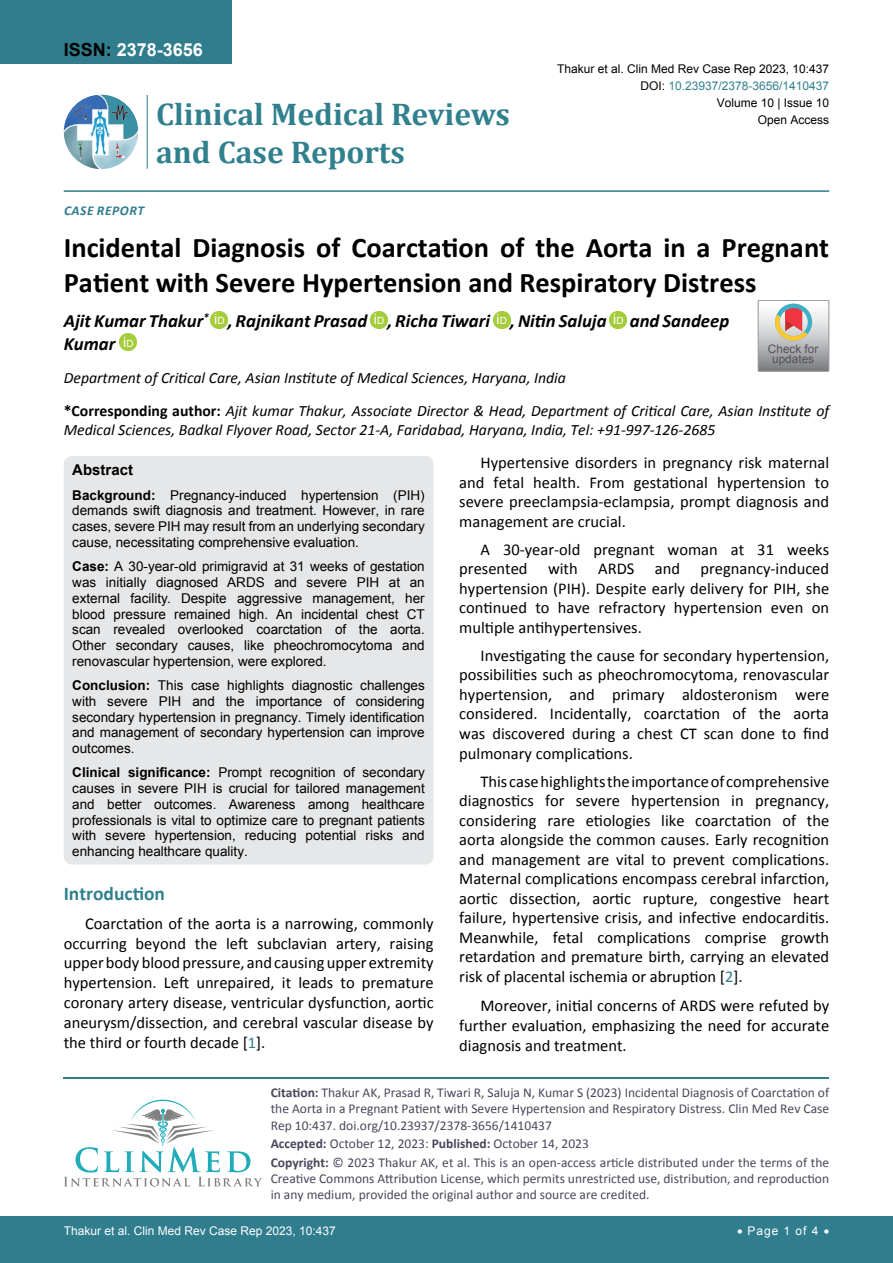
<style>
.page{position:relative;width:893px;height:1263px;background:#fff}
.page>*{position:absolute;margin:0;border:0;box-sizing:border-box;transform-origin:0 0}
.t1{font:700 31.5px "Cambria";color:#30808d}
.t2{font:700 28.5px/34.5px "Calibri";color:#000}
.t3{font:700 19.5px "Calibri";color:#30808d}
.t4{font:italic 700 18.75px/22.5px "Calibri";color:#000}
.t5{font:700 18px "Arial";color:#fff}
.t6{font:16.5px/19.5px "Calibri";color:#000;text-align:justify}
.t7{font:italic 15.75px/33px "Calibri";color:#000}
.t8{font:700 15px "Arial";color:#000}
.t9{font:13.5px/15.8px "Arial";color:#000;text-align:justify}
.t10{font:13.5px/16.2px "Calibri";color:#47475c;text-align:justify}
.t11{font:italic 700 13.5px "Calibri";letter-spacing:.04em;color:#307d8d}
.t12{font:12px "Arial";color:#000}
.t13{font:12px "Arial";color:#fff}
.t14{font:12px "Arial";color:#30808d}
.t15{font:11.7px/10.2px "Arial";color:#535353;text-align:center}
.s1{color:#000}
.s2{font-weight:700;font-style:normal}
.s3{font-weight:700}
.s4{color:#30808d}
</style>
<div class="page">
<hr style="left:64px;top:1077px;width:765px;height:1px;background:#30808d">
<svg style="left:64px;top:1100px;width:198px;height:86px"></svg>
<div style="left:0;top:0;width:231px;height:64px;background:#307d8d"></div>
<hr style="left:64px;top:190px;width:765px;height:2px;background:#307d8d">
<div style="left:0;top:1217px;width:893px;height:46px;background:#307d8d"></div>
<img style="left:64px;top:95px;width:74px;height:74px;border-radius:37px">
<hr style="left:147px;top:95px;width:1px;height:74px;background:#307d8d">
<img style="left:211px;top:311px;width:17px;height:17px">
<div style="left:211px;top:312px;width:16px;height:16px;background:#a5cc3b;border-radius:50%"></div>
<img style="left:370px;top:311px;width:17px;height:17px">
<div style="left:371px;top:312px;width:16px;height:16px;background:#a5cc3b;border-radius:50%"></div>
<img style="left:493px;top:311px;width:17px;height:17px">
<div style="left:493px;top:312px;width:17px;height:16px;background:#a5cc3b;border-radius:50%"></div>
<img style="left:610px;top:311px;width:17px;height:17px">
<div style="left:610px;top:312px;width:16px;height:16px;background:#a5cc3b;border-radius:50%"></div>
<img style="left:120px;top:334px;width:17px;height:17px">
<div style="left:120px;top:334px;width:16px;height:17px;background:#a5cc3b;border-radius:50%"></div>
<svg style="left:758px;top:300px;width:71px;height:71px;background:#bdb6b3"></svg>
<div style="left:64px;top:456px;width:370px;height:408px;background:#e6e7e8;border-radius:9px"></div>
<p class="t5" style="left:64px;top:38px;width:141px"><span class="s1">ISSN:</span> 2378-3656</p>
<h1 class="t1" style="left:156px;top:92px;width:355px">Clinical Medical Reviews</h1>
<h1 class="t1" style="left:156px;top:130px;width:250px">and Case Reports</h1>
<p class="t11" style="left:64px;top:202px;width:82px">Case Report</p>
<p class="t12" style="left:557px;top:60px;width:274px">Thakur et al. Clin Med Rev Case Rep 2023, 10:437</p>
<p class="t12" style="left:717px;top:95px;width:114px">Volume 10 | Issue 10</p>
<p class="t14" style="left:640px;top:78px;width:190px"><span class="s1">DOI:</span> 10.23937/2378-3656/1410437</p>
<p class="t12" style="left:758px;top:112px;width:73px">Open Access</p>
<h2 class="t2" style="left:64px;top:231px;width:767px">Incidental Diagnosis of Coarctation of the Aorta in a Pregnant<br>Patient with Severe Hypertension and Respiratory Distress</h2>
<p class="t4" style="left:64px;top:310px;width:667px">Ajit Kumar Thakur<sup>*</sup> <sup>i</sup><sup>D</sup> , Rajnikant Prasad <sup>i</sup><sup>D</sup> , Richa Tiwari <sup>i</sup><sup>D</sup> , Nitin Saluja <sup>i</sup><sup>D</sup> and Sandeep<br>Kumar <sup>i</sup><sup>D</sup></p>
<p class="t7" style="left:64px;top:360px;width:767px">Department of Critical Care, Asian Institute of Medical Sciences, Haryana, India<br><span class="s2">*Corresponding author:</span> Ajit kumar Thakur, Associate Director &amp; Head, Department of Critical Care, Asian Institute of</p>
<p class="t7" style="left:64px;top:412px;width:653px">Medical Sciences, Badkal Flyover Road, Sector 21-A, Faridabad, Haryana, India, Tel: +91-997-126-2685</p>
<p class="t15" style="left:768px;top:344px;width:52px">Check for updates</p>
<p class="t8" style="left:72px;top:460px;width:62px">Abstract</p>
<p class="t9" style="left:72px;top:487px;width:354px"><span class="s3">Background:</span> Pregnancy-induced hypertension (PIH) demands swift diagnosis and treatment. However, in rare cases, severe PIH may result from an underlying secondary cause, necessitating comprehensive evaluation.</p>
<p class="t9" style="left:72px;top:559px;width:354px"><span class="s3">Case:</span> A 30-year-old primigravid at 31 weeks of gestation was initially diagnosed ARDS and severe PIH at an external facility. Despite aggressive management, her blood pressure remained high. An incidental chest CT scan revealed overlooked coarctation of the aorta.<br>Other secondary causes, like pheochromocytoma and renovascular hypertension, were explored.</p>
<p class="t9" style="left:72px;top:677px;width:354px"><span class="s3">Conclusion:</span> This case highlights diagnostic challenges with severe PIH and the importance of considering secondary hypertension in pregnancy. Timely identification and management of secondary hypertension can improve outcomes.</p>
<p class="t9" style="left:72px;top:765px;width:354px"><span class="s3">Clinical significance:</span> Prompt recognition of secondary causes in severe PIH is crucial for tailored management and better outcomes. Awareness among healthcare professionals is vital to optimize care to pregnant patients with severe hypertension, reducing potential risks and enhancing healthcare quality.</p>
<p class="t3" style="left:64px;top:881px;width:103px">Introduction</p>
<p class="t6" style="left:64px;top:913px;width:371px;text-indent:21px">Coarctation of the aorta is a narrowing, commonly occurring beyond the left subclavian artery, raising upper body blood pressure, and causing upper extremity hypertension. Left unrepaired, it leads to premature coronary artery disease, ventricular dysfunction, aortic aneurysm/dissection, and cerebral vascular disease by the third or fourth decade [<span class="s4">1</span>].</p>
<p class="t6" style="left:459px;top:453px;width:371px;text-indent:21px">Hypertensive disorders in pregnancy risk maternal and fetal health. From gestational hypertension to severe preeclampsia-eclampsia, prompt diagnosis and management are crucial.</p>
<p class="t6" style="left:459px;top:540px;width:371px;text-indent:21px">A 30-year-old pregnant woman at 31 weeks presented with ARDS and pregnancy-induced hypertension (PIH). Despite early delivery for PIH, she continued to have refractory hypertension even on multiple antihypertensives.</p>
<p class="t6" style="left:459px;top:646px;width:371px;text-indent:21px">Investigating the cause for secondary hypertension, possibilities such as pheochromocytoma, renovascular hypertension, and primary aldosteronism were considered. Incidentally, coarctation of the aorta was discovered during a chest CT scan done to find pulmonary complications.</p>
<p class="t6" style="left:459px;top:772px;width:371px;text-indent:21px">This case highlights the importance of comprehensive diagnostics for severe hypertension in pregnancy, considering rare etiologies like coarctation of the aorta alongside the common causes. Early recognition and management are vital to prevent complications.<br>Maternal complications encompass cerebral infarction, aortic dissection, aortic rupture, congestive heart failure, hypertensive crisis, and infective endocarditis.<br>Meanwhile, fetal complications comprise growth retardation and premature birth, carrying an elevated risk of placental ischemia or abruption [<span class="s4">2</span>].</p>
<p class="t6" style="left:459px;top:995px;width:371px;line-height:20.2px;text-indent:21px">Moreover, initial concerns of ARDS were refuted by further evaluation, emphasizing the need for accurate diagnosis and treatment.</p>
<p class="t10" style="left:271px;top:1084px;width:560px"><span class="s3">Citation:</span> Thakur AK, Prasad R, Tiwari R, Saluja N, Kumar S (2023) Incidental Diagnosis of Coarctation of the Aorta in a Pregnant Patient with Severe Hypertension and Respiratory Distress. Clin Med Rev Case Rep 10:437. doi.org/10.23937/2378-3656/1410437</p>
<p class="t10" style="left:271px;top:1154px;width:560px"><span class="s3">Copyright:</span> © 2023 Thakur AK, et al. This is an open-access article distributed under the terms of the Creative Commons Attribution License, which permits unrestricted use, distribution, and reproduction in any medium, provided the original author and source are credited.</p>
<p class="t10" style="left:271px;top:1135px;width:320px"><span class="s3">Accepted:</span> October 12, 2023: <span class="s3">Published:</span> October 14, 2023</p>
<p class="t13" style="left:64px;top:1223px;width:274px">Thakur et al. Clin Med Rev Case Rep 2023, 10:437</p>
<p class="t13" style="left:737px;top:1223px;width:94px">• Page 1 of 4 •</p>
</div>
